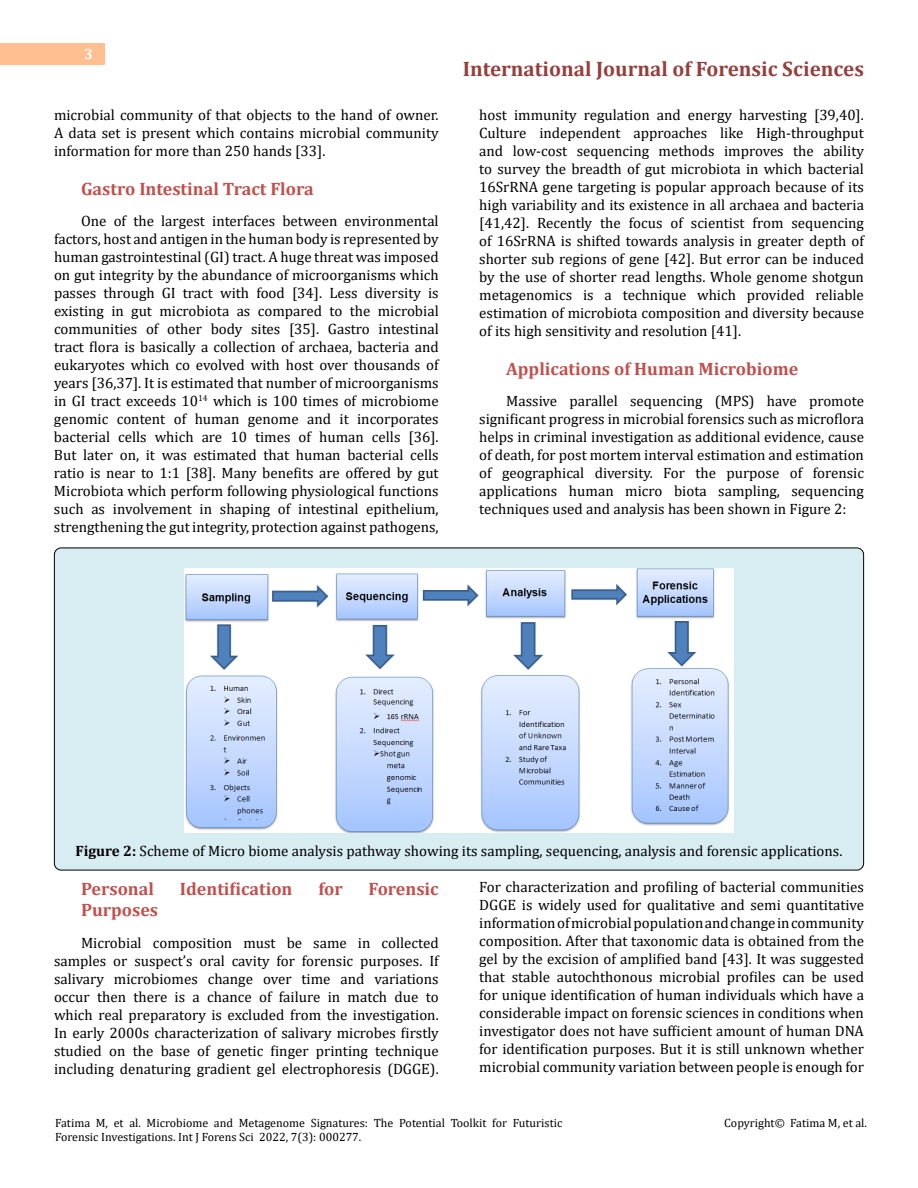
<style>
.page{position:relative;width:918px;height:1188px;background:#fff}
.page>*{position:absolute;margin:0;border:0;box-sizing:border-box;transform-origin:0 0}
.t1{font:700 21px "Cambria";color:#953f3c}
.t2{font:700 18px "Cambria";color:#c0504d}
.t3{font:15px/18px "Cambria";color:#000;text-align:justify}
.t4{font:700 15px "Cambria";color:#fff}
.t5{font:12px/14.4px "Cambria";color:#000}
.s1{font-weight:700}
</style>
<div class="page">
<div style="left:0;top:43px;width:105px;height:21px;background:#ffbf91"></div>
<div style="left:54px;top:548px;width:810px;height:322px;background:#d8edf2;border-radius:7px"></div>
<img style="left:185px;top:568px;width:548px;height:265px">
<p class="t4" style="left:84px;top:44px;width:10px">3</p>
<p class="t3" style="left:54px;top:105px;width:386px">microbial community of that objects to the hand of owner.<br>A data set is present which contains microbial community information for more than 250 hands [33].</p>
<p class="t2" style="left:81px;top:176px;width:234px">Gastro Intestinal Tract Flora</p>
<p class="t3" style="left:54px;top:212px;width:386px;text-indent:27px">One of the largest interfaces between environmental factors, host and antigen in the human body is represented by human gastrointestinal (GI) tract. A huge threat was imposed on gut integrity by the abundance of microorganisms which passes through GI tract with food [34]. Less diversity is existing in gut microbiota as compared to the microbial communities of other body sites [35]. Gastro intestinal tract flora is basically a collection of archaea, bacteria and eukaryotes which co evolved with host over thousands of years [36,37]. It is estimated that number of microorganisms in GI tract exceeds 10<sup>14</sup> which is 100 times of microbiome genomic content of human genome and it incorporates bacterial cells which are 10 times of human cells [36].<br>But later on, it was estimated that human bacterial cells ratio is near to 1:1 [38]. Many benefits are offered by gut Microbiota which perform following physiological functions such as involvement in shaping of intestinal epithelium, strengthening the gut integrity, protection against pathogens,</p>
<h1 class="t1" style="left:463px;top:54px;width:403px">International Journal of Forensic Sciences</h1>
<p class="t3" style="left:479px;top:105px;width:386px">host immunity regulation and energy harvesting [39,40].<br>Culture independent approaches like High-throughput and low-cost sequencing methods improves the ability to survey the breadth of gut microbiota in which bacterial 16SrRNA gene targeting is popular approach because of its high variability and its existence in all archaea and bacteria [41,42]. Recently the focus of scientist from sequencing of 16SrRNA is shifted towards analysis in greater depth of shorter sub regions of gene [42]. But error can be induced by the use of shorter read lengths. Whole genome shotgun metagenomics is a technique which provided reliable estimation of microbiota composition and diversity because of its high sensitivity and resolution [41].</p>
<p class="t2" style="left:506px;top:356px;width:294px">Applications of Human Microbiome</p>
<p class="t3" style="left:479px;top:392px;width:386px;text-indent:27px">Massive parallel sequencing (MPS) have promote significant progress in microbial forensics such as microflora helps in criminal investigation as additional evidence, cause of death, for post mortem interval estimation and estimation of geographical diversity. For the purpose of forensic applications human micro biota sampling, sequencing techniques used and analysis has been shown in Figure 2:</p>
<p class="t3" style="left:76px;top:842px;width:768px"><span class="s1">Figure 2:</span> Scheme of Micro biome analysis pathway showing its sampling, sequencing, analysis and forensic applications.</p>
<p class="t2" style="left:81px;top:876px;width:75px">Personal</p>
<p class="t2" style="left:180px;top:876px;width:114px">Identification</p>
<p class="t2" style="left:318px;top:876px;width:26px">for</p>
<p class="t2" style="left:369px;top:876px;width:72px">Forensic</p>
<p class="t2" style="left:81px;top:897px;width:79px">Purposes</p>
<p class="t3" style="left:54px;top:933px;width:386px;text-indent:27px">Microbial composition must be same in collected samples or suspect’s oral cavity for forensic purposes. If salivary microbiomes change over time and variations occur then there is a chance of failure in match due to which real preparatory is excluded from the investigation.<br>In early 2000s characterization of salivary microbes firstly studied on the base of genetic finger printing technique including denaturing gradient gel electrophoresis (DGGE).</p>
<p class="t3" style="left:479px;top:878px;width:386px">For characterization and profiling of bacterial communities DGGE is widely used for qualitative and semi quantitative information of microbial population and change in community composition. After that taxonomic data is obtained from the gel by the excision of amplified band [43]. It was suggested that stable autochthonous microbial profiles can be used for unique identification of human individuals which have a considerable impact on forensic sciences in conditions when investigator does not have sufficient amount of human DNA for identification purposes. But it is still unknown whether microbial community variation between people is enough for</p>
<p class="t5" style="left:55px;top:1115px;width:509px">Fatima M, et al. Microbiome and Metagenome Signatures: The Potential Toolkit for Futuristic<br>Forensic Investigations. Int J Forens Sci 2022, 7(3): 000277.</p>
<p class="t5" style="left:724px;top:1115px;width:144px">Copyright© Fatima M, et al.</p>
</div>
